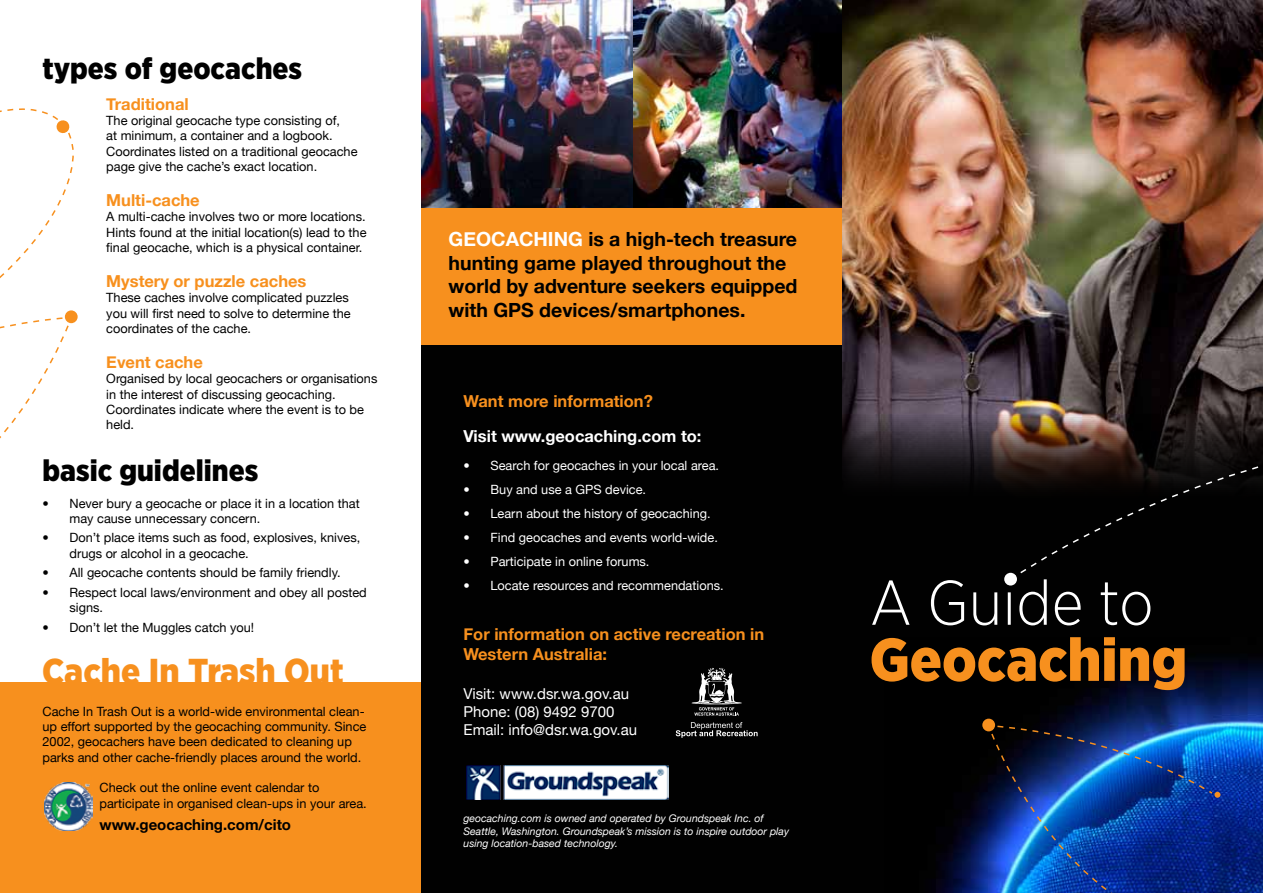
<style>
.page{position:relative;width:1263px;height:893px;background:#fff}
.page>*{position:absolute;margin:0;border:0;box-sizing:border-box;transform-origin:0 0}
.t1{font:300 62.85px "Gotham Narrow";color:#fff}
.t2{font:900 60.3px "Gotham Narrow";color:#f7901e}
.t3{font:900 36px "Gotham Narrow";color:#f7901e}
.t4{font:900 30px "Gotham Narrow";color:#000}
.t5{font:700 19.5px/23.4px "Helvetica Neue";color:#000}
.t6{font:700 16.5px/19.8px "Helvetica Neue";color:#f7901e}
.t7{font:700 16.5px "Helvetica Neue";color:#fff}
.t8{font:15px/18px "Helvetica Neue";color:#fff}
.t9{font:700 15px "Helvetica Neue";color:#000}
.t10{font:12.75px/15.3px "Helvetica Neue";color:#000}
.t11{font:12.75px "Helvetica Neue";color:#fff}
.t12{font:italic 10.5px/12.6px "Helvetica Neue";color:#fff}
.s1{color:#fff}
</style>
<div class="page">
<div style="left:421px;top:332px;width:434px;height:561px;background:#010101"></div>
<div style="left:0;top:682px;width:421px;height:211px;background:#f7901e"></div>
<img style="left:842px;top:0;width:421px;height:415px">
<svg style="left:842px;top:415px;width:421px;height:478px;background:#100d0d"></svg>
<img style="left:884px;top:638px;width:379px;height:255px">
<img style="left:633px;top:0;width:209px;height:208px">
<img style="left:421px;top:0;width:212px;height:208px">
<img style="left:45px;top:782px;width:47px;height:48px">
<img style="left:466px;top:765px;width:202px;height:34px">
<div style="left:421px;top:208px;width:421px;height:136px;background:#f7901e"></div>
<div style="left:1004px;top:573px;width:13px;height:12px;background:#fff;border-radius:50%"></div>
<svg style="left:1009px;top:443px;width:254px;height:138px;background:#0c0908"></svg>
<div style="left:982px;top:719px;width:13px;height:12px;background:#f7901e;border-radius:50%"></div>
<img style="left:987px;top:724px;width:233px;height:169px">
<svg style="left:676px;top:722px;width:82px;height:16px"></svg>
<svg style="left:691px;top:668px;width:51px;height:48px"></svg>
<svg style="left:0;top:108px;width:78px;height:331px"></svg>
<h3 class="t4" style="left:43px;top:49px;width:261px">types of geocaches</h3>
<p class="t6" style="left:106px;top:93px;width:84px">Traditional</p>
<p class="t10" style="left:106px;top:113px;width:253px">The original geocache type consisting of,<br>at minimum, a container and a logbook.<br>Coordinates listed on a traditional geocache page give the cache’s exact location.</p>
<p class="t6" style="left:106px;top:190px;width:95px">Multi-cache</p>
<p class="t10" style="left:106px;top:209px;width:262px;text-align:justify">A multi-cache involves two or more locations.<br>Hints found at the initial location(s) lead to the final geocache, which is a physical container.</p>
<p class="t6" style="left:106px;top:271px;width:202px">Mystery or puzzle caches</p>
<p class="t10" style="left:106px;top:290px;width:246px">These caches involve complicated puzzles you will first need to solve to determine the coordinates of the cache.</p>
<p class="t6" style="left:106px;top:352px;width:98px">Event cache</p>
<p class="t10" style="left:106px;top:371px;width:273px">Organised by local geocachers or organisations in the interest of discussing geocaching.<br>Coordinates indicate where the event is to be held.</p>
<h3 class="t4" style="left:43px;top:451px;width:217px">basic guidelines</h3>
<p class="t10" style="left:70px;top:495px;width:292px;text-indent:-27px">• Never bury a geocache or place it in a location that may cause unnecessary concern.</p>
<p class="t10" style="left:70px;top:530px;width:292px;text-indent:-27px">• Don’t place items such as food, explosives, knives, drugs or alcohol in a geocache.</p>
<p class="t10" style="left:43px;top:565px;width:300px">• All geocache contents should be family friendly.</p>
<p class="t10" style="left:70px;top:584px;width:299px;text-indent:-27px">• Respect local laws/environment and obey all posted signs.</p>
<p class="t10" style="left:43px;top:619px;width:213px">• Don’t let the Muggles catch you!</p>
<h3 class="t3" style="left:42px;top:647px;width:303px">Cache In Trash Out</h3>
<p class="t10" style="left:43px;top:703px;width:325px">Cache In Trash Out is a world-wide environmental clean&shy;up effort supported by the geocaching community. Since 2002, geocachers have been dedicated to cleaning up parks and other cache-friendly places around the world.</p>
<p class="t10" style="left:100px;top:780px;width:269px">Check out the online event calendar to participate in organised clean-ups in your area.</p>
<p class="t9" style="left:100px;top:815px;width:193px">www.geocaching.com/cito</p>
<h3 class="t5" style="left:449px;top:227px;width:350px"><span class="s1">GEOCACHING</span> is a high-tech treasure hunting game played throughout the world by adventure seekers equipped with GPS devices/smartphones.</h3>
<p class="t6" style="left:463px;top:391px;width:191px">Want more information?</p>
<p class="t7" style="left:463px;top:426px;width:239px">Visit www.geocaching.com to:</p>
<p class="t11" style="left:463px;top:458px;width:257px">• Search for geocaches in your local area.</p>
<p class="t11" style="left:463px;top:482px;width:184px">• Buy and use a GPS device.</p>
<p class="t11" style="left:463px;top:506px;width:249px">• Learn about the history of geocaching.</p>
<p class="t11" style="left:463px;top:530px;width:256px">• Find geocaches and events world-wide.</p>
<p class="t11" style="left:463px;top:554px;width:187px">• Participate in online forums.</p>
<p class="t11" style="left:463px;top:577px;width:262px">• Locate resources and recommendations.</p>
<p class="t6" style="left:463px;top:624px;width:302px">For information on active recreation in<br>Western Australia:</p>
<p class="t8" style="left:463px;top:685px;width:175px">Visit: www.dsr.wa.gov.au<br>Phone: (08) 9492 9700<br>Email: info@dsr.wa.gov.au</p>
<p class="t12" style="left:463px;top:812px;width:327px">geocaching.com is owned and operated by Groundspeak Inc. of<br>Seattle, Washington. Groundspeak’s mission is to inspire outdoor play using location-based technology.</p>
<h1 class="t1" style="left:870px;top:564px;width:285px">A Guide to</h1>
<h2 class="t2" style="left:870px;top:620px;width:319px">Geocaching</h2>
</div>
